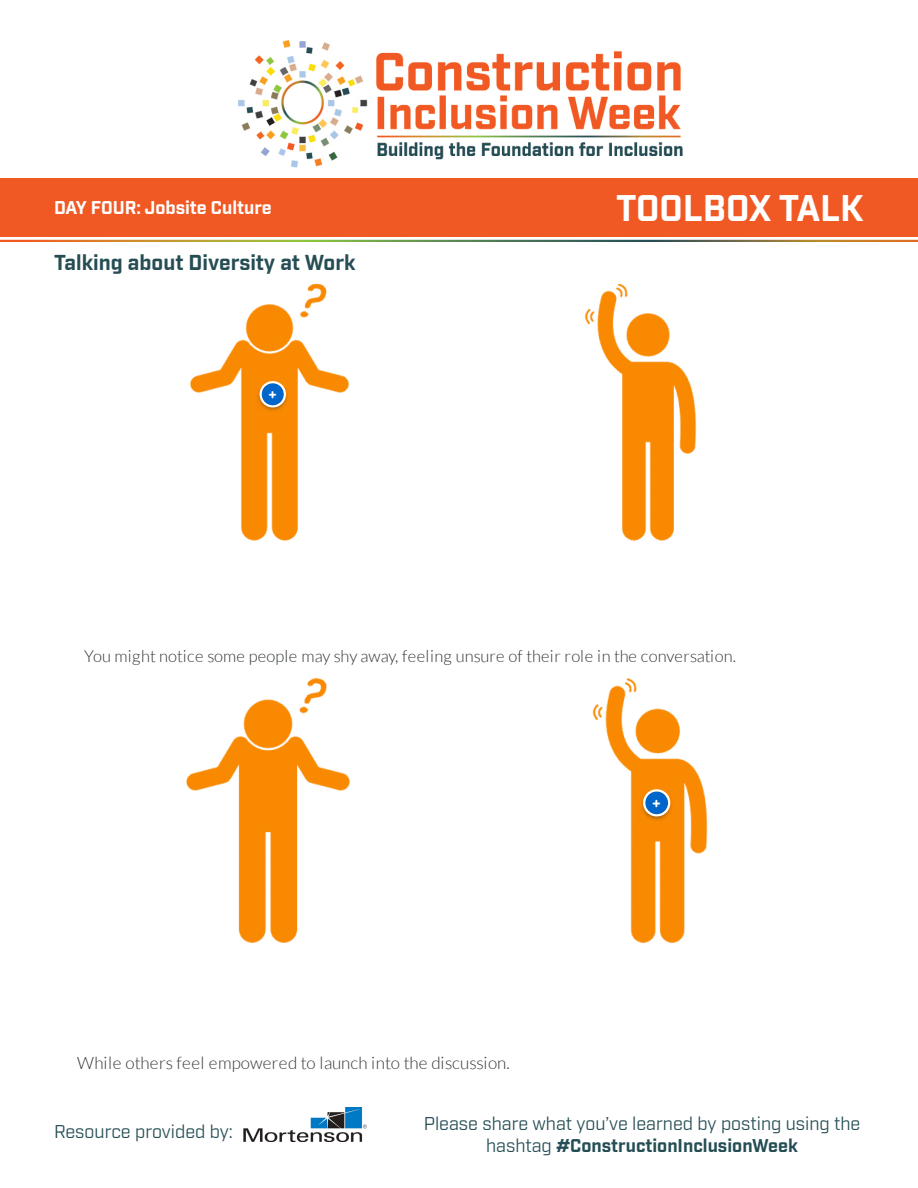
<style>
.page{position:relative;width:918px;height:1188px;background:#fff}
.page>*{position:absolute;margin:0;border:0;box-sizing:border-box;transform-origin:0 0}
.t1{font:700 36px "Industry";color:#fff}
.t2{font:700 21px "Industry";color:#264d54}
.t3{font:18px/21.6px "Industry";color:#244d54;text-align:center}
.t4{font:700 18px "Industry";color:#fff}
.t5{font:300 17.1px "Lato";letter-spacing:.005em;color:#313537}
.t6{font:300 16.5px "Lato";color:#313537}
.s1{font-weight:700}
</style>
<div class="page">
<div style="left:0;top:179px;width:918px;height:58px;background:#f15924"></div>
<img style="left:238px;top:40px;width:445px;height:128px">
<img style="left:243px;top:1107px;width:124px;height:34px">
<img style="left:190px;top:284px;width:507px;height:257px">
<div style="left:255px;top:378px;width:37px;height:37px;background:#f98900"></div>
<img style="left:186px;top:678px;width:522px;height:265px">
<div style="left:638px;top:787px;width:38px;height:37px;background:#231f20;opacity:.75"></div>
<svg style="left:258px;top:381px;width:29px;height:28px"></svg>
<svg style="left:642px;top:788px;width:30px;height:30px"></svg>
<p class="t4" style="left:54px;top:196px;width:219px">DAY FOUR: Jobsite Culture</p>
<h1 class="t1" style="left:616px;top:186px;width:249px">TOOLBOX TALK</h1>
<p class="t2" style="left:54px;top:250px;width:303px">Talking about Diversity at Work</p>
<p class="t6" style="left:84px;top:647px;width:653px">You might notice some people may shy away, feeling unsure of their role in the conversation.</p>
<p class="t5" style="left:77px;top:1053px;width:434px">While others feel empowered to launch into the discussion.</p>
<p class="t3" style="left:54px;top:1121px;width:181px">Resource provided by:</p>
<p class="t3" style="left:424px;top:1113px;width:438px">Please share what you’ve learned by posting using the hashtag <span class="s1">#ConstructionInclusionWeek</span></p>
</div>
